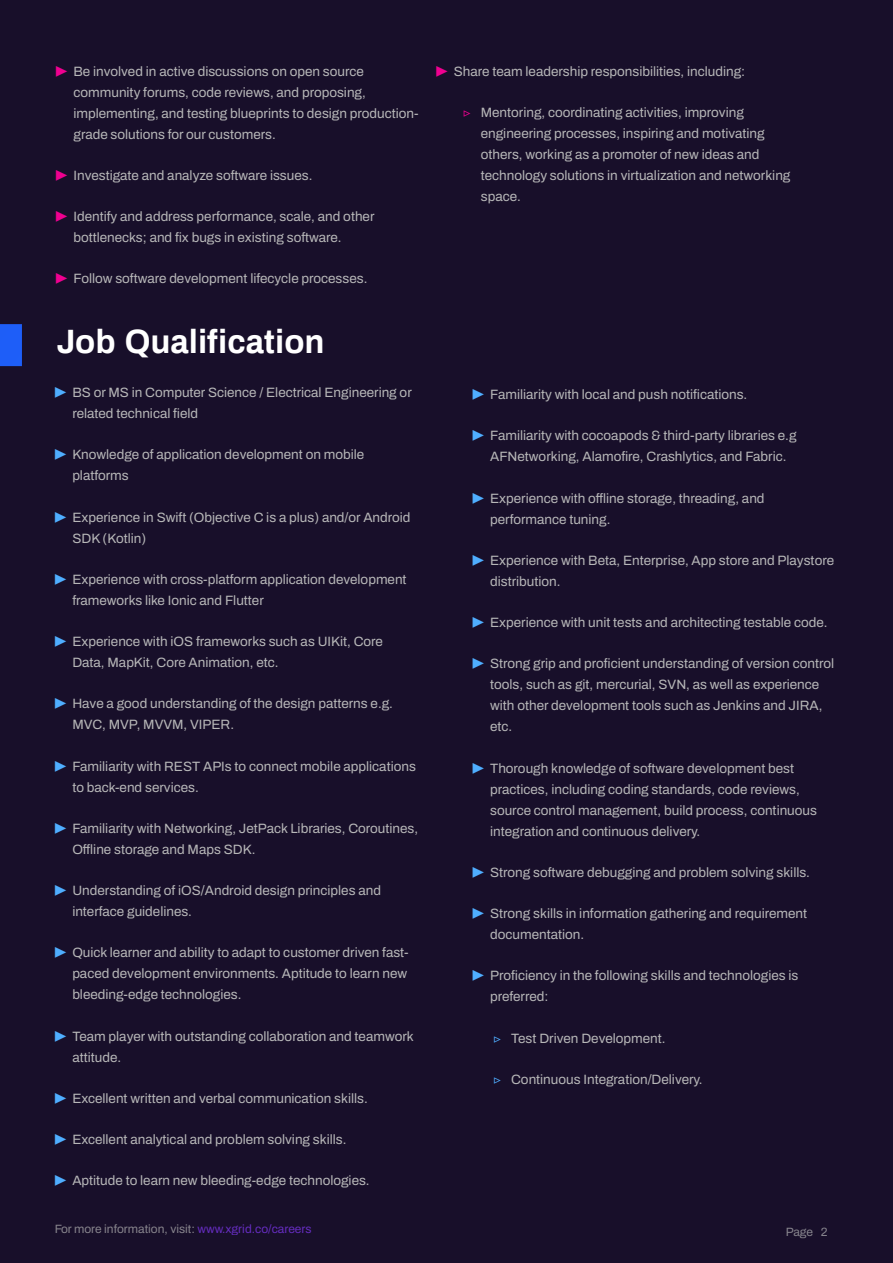
<style>
.page{position:relative;width:893px;height:1263px;background:#180f2a}
.page>*{position:absolute;margin:0;border:0;box-sizing:border-box;transform-origin:0 0}
.t1{font:700 33px "Archivo";color:#fff}
.t2{font:600 13.5px/21px "Archivo";color:#b7b7b8}
.t3{font:600 12px "Archivo";color:#b7b7b7}
.t4{font:600 12px "Archivo";color:#b7b8b8}
.s1{font-family:"Source Sans Pro";font-weight:400;color:#ef0090}
.s2{font-family:"Source Sans Pro";font-weight:400;color:#4faeff}
.s3{color:#8639ff}
.s4{font-family:"Minion Pro";font-weight:400;color:#ef0090}
.s5{font-family:"Minion Pro";font-weight:400;color:#4faeff}
</style>
<div class="page">
<svg style="left:0;top:324px;width:22px;height:42px"></svg>
<p class="t2" style="left:74px;top:60px;width:347px;text-indent:-18px"><span class="s1">▶</span> Be involved in active discussions on open source community forums, code reviews, and proposing, implementing, and testing blueprints to design production&shy;grade solutions for our customers.</p>
<p class="t2" style="left:56px;top:165px;width:258px"><span class="s1">▶</span> Investigate and analyze software issues.</p>
<p class="t2" style="left:74px;top:206px;width:302px;text-indent:-18px"><span class="s1">▶</span> Identify and address performance, scale, and other bottlenecks; and fix bugs in existing software.</p>
<p class="t2" style="left:56px;top:268px;width:313px"><span class="s1">▶</span> Follow software development lifecycle processes.</p>
<p class="t1" style="left:57px;top:318px;width:269px">Job Qualification</p>
<p class="t2" style="left:72px;top:382px;width:341px;text-indent:-18px"><span class="s2">▶</span> BS or MS in Computer Science / Electrical Engineering or related technical field</p>
<p class="t2" style="left:72px;top:444px;width:293px;text-indent:-18px"><span class="s2">▶</span> Knowledge of application development on mobile platforms</p>
<p class="t2" style="left:72px;top:506px;width:340px;text-indent:-18px"><span class="s2">▶</span> Experience in Swift (Objective C is a plus) and/or Android<br>SDK (Kotlin)</p>
<p class="t2" style="left:72px;top:569px;width:336px;text-indent:-18px"><span class="s2">▶</span> Experience with cross-platform application development frameworks like Ionic and Flutter</p>
<p class="t2" style="left:72px;top:631px;width:312px;text-indent:-18px"><span class="s2">▶</span> Experience with iOS frameworks such as UIKit, Core<br>Data, MapKit, Core Animation, etc.</p>
<p class="t2" style="left:72px;top:693px;width:322px;text-indent:-18px"><span class="s2">▶</span> Have a good understanding of the design patterns e.g.<br>MVC, MVP, MVVM, VIPER.</p>
<p class="t2" style="left:72px;top:755px;width:345px;text-indent:-18px"><span class="s2">▶</span> Familiarity with REST APIs to connect mobile applications to back-end services.</p>
<p class="t2" style="left:72px;top:818px;width:347px;text-indent:-18px"><span class="s2">▶</span> Familiarity with Networking, JetPack Libraries, Coroutines,<br>Offline storage and Maps SDK.</p>
<p class="t2" style="left:72px;top:880px;width:310px;text-indent:-18px"><span class="s2">▶</span> Understanding of iOS/Android design principles and interface guidelines.</p>
<p class="t2" style="left:72px;top:942px;width:338px;text-align:justify;text-indent:-18px"><span class="s2">▶</span> Quick learner and ability to adapt to customer driven fast&shy;paced development environments. Aptitude to learn new bleeding-edge technologies.</p>
<p class="t2" style="left:72px;top:1025px;width:343px;text-indent:-18px"><span class="s2">▶</span> Team player with outstanding collaboration and teamwork attitude.</p>
<p class="t2" style="left:54px;top:1088px;width:315px"><span class="s2">▶</span> Excellent written and verbal communication skills.</p>
<p class="t2" style="left:54px;top:1129px;width:294px"><span class="s2">▶</span> Excellent analytical and problem solving skills.</p>
<p class="t2" style="left:54px;top:1170px;width:317px"><span class="s2">▶</span> Aptitude to learn new bleeding-edge technologies.</p>
<p class="t3" style="left:54px;top:1219px;width:259px">For more information, visit: <span class="s3">www.xgrid.co/careers</span></p>
<p class="t2" style="left:436px;top:60px;width:311px"><span class="s1">▶</span> Share team leadership responsibilities, including:</p>
<p class="t2" style="left:481px;top:102px;width:311px;text-indent:-18px"><span class="s4">▷</span> Mentoring, coordinating activities, improving engineering processes, inspiring and motivating others, working as a promoter of new ideas and technology solutions in virtualization and networking space.</p>
<p class="t2" style="left:472px;top:384px;width:277px"><span class="s2">▶</span> Familiarity with local and push notifications.</p>
<p class="t2" style="left:472px;top:425px;width:326px;text-align:center"><span class="s2">▶</span> Familiarity with cocoapods &amp; third-party libraries e.g<br>AFNetworking, Alamofire, Crashlytics, and Fabric.</p>
<p class="t2" style="left:490px;top:487px;width:276px;text-indent:-18px"><span class="s2">▶</span> Experience with offline storage, threading, and performance tuning.</p>
<p class="t2" style="left:490px;top:550px;width:345px;text-indent:-18px"><span class="s2">▶</span> Experience with Beta, Enterprise, App store and Playstore distribution.</p>
<p class="t2" style="left:472px;top:612px;width:357px"><span class="s2">▶</span> Experience with unit tests and architecting testable code.</p>
<p class="t2" style="left:490px;top:653px;width:345px;text-indent:-18px"><span class="s2">▶</span> Strong grip and proficient understanding of version control tools, such as git, mercurial, SVN, as well as experience with other development tools such as Jenkins and JIRA, etc.</p>
<p class="t2" style="left:490px;top:757px;width:328px;text-indent:-18px"><span class="s2">▶</span> Thorough knowledge of software development best practices, including coding standards, code reviews, source control management, build process, continuous integration and continuous delivery.</p>
<p class="t2" style="left:472px;top:862px;width:339px"><span class="s2">▶</span> Strong software debugging and problem solving skills.</p>
<p class="t2" style="left:490px;top:903px;width:318px;text-indent:-18px"><span class="s2">▶</span> Strong skills in information gathering and requirement documentation.</p>
<p class="t2" style="left:490px;top:965px;width:310px;text-indent:-18px"><span class="s2">▶</span> Proficiency in the following skills and technologies is preferred:</p>
<p class="t2" style="left:493px;top:1027px;width:174px"><span class="s5">▷</span> Test Driven Development.</p>
<p class="t2" style="left:493px;top:1069px;width:211px"><span class="s5">▷</span> Continuous Integration/Delivery.</p>
<p class="t4" style="left:785px;top:1223px;width:43px">Page 2</p>
</div>
